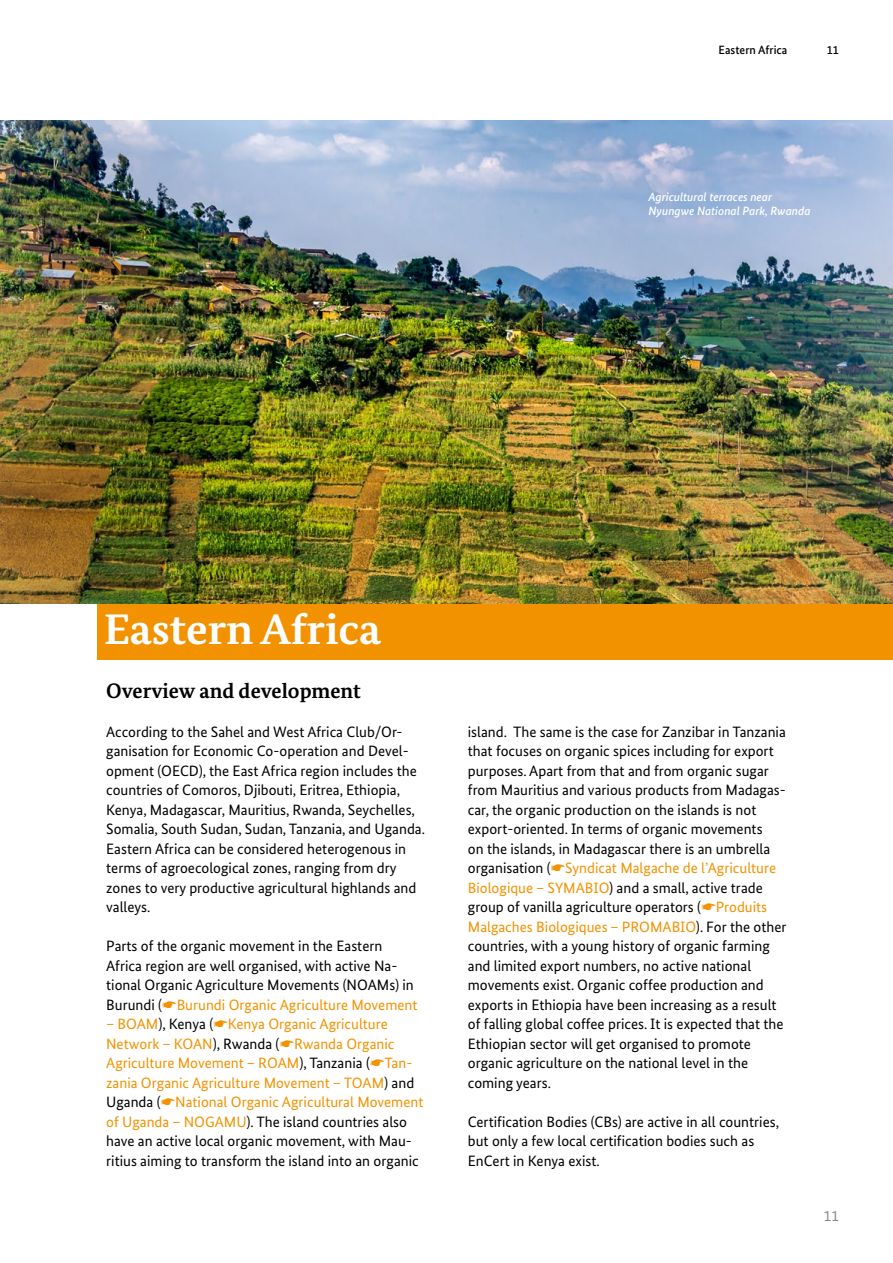
<style>
.page{position:relative;width:893px;height:1263px;background:#fff}
.page>*{position:absolute;margin:0;border:0;box-sizing:border-box;transform-origin:0 0}
.Einf__Abs{font:700 42.75px "Bundes Serif";color:#fff;scale:1.05 1}
.Fließtext{font:700 21px "Bundes Serif";color:#000}
.Fließtext-2{font:15px/19.5px "Bundes Sans";color:#000}
.Fließtext-3{font:15px/19.5px "Bundes Sans";color:#f39200}
.t1{font:15px "Bundes Sans";color:#878787}
.Fließtext-4{font:italic 500 12px/14.4px "Bundes Sans";color:#fff}
.Einf__Abs-2{font:500 12px "Bundes Sans";color:#000}
.s1{color:#f39200}
.s2{color:#000}
</style>
<div class="page">
<div style="left:98px;top:593px;width:795px;height:66px;background:#f39200"></div>
<img style="left:0;top:120px;width:893px;height:484px">
<p class="Einf__Abs-2" style="left:719px;top:43px;width:70px">Eastern Africa</p>
<p class="Einf__Abs-2" style="left:827px;top:43px;width:13px">11</p>
<p class="Fließtext-4" style="left:648px;top:189px;width:164px">Agricultural terraces near<br>Nyungwe National Park, Rwanda</p>
<p class="Einf__Abs" style="left:104px;top:603px;width:265px">Eastern Africa</p>
<p class="Fließtext" style="left:106px;top:677px;width:256px">Overview and development</p>
<p class="Fließtext-2" style="left:106px;top:721px;width:320px">According to the Sahel and West Africa Club/Or&shy;ganisation for Economic Co-operation and Devel&shy;opment (OECD), the East Africa region includes the countries of Comoros, Djibouti, Eritrea, Ethiopia, Kenya, Madagascar, Mauritius, Rwanda, Seychelles, Somalia, South Sudan, Sudan, Tanzania, and Uganda.<br>Eastern Africa can be considered heterogenous in terms of agroecological zones, ranging from dry zones to very productive agricultural highlands and valleys.</p>
<p class="Fließtext-2" style="left:106px;top:936px;width:313px">Parts of the organic movement in the Eastern Africa region are well organised, with active Na&shy;tional Organic Agriculture Movements (NOAMs) in Burundi (<span class="s1">☛Burundi Organic Agriculture Movement</span></p>
<p class="Fließtext-3" style="left:106px;top:1014px;width:319px">– BOAM<span class="s2">), Kenya (</span>☛Kenya Organic Agriculture Network – KOAN<span class="s2">), Rwanda (</span>☛Rwanda Organic Agriculture Movement – ROAM<span class="s2">), Tanzania (</span>☛Tan&shy;zania Organic Agriculture Movement – TOAM<span class="s2">) and Uganda (</span>☛National Organic Agricultural Movement of Uganda – NOGAMU<span class="s2">). The island countries also have an active local organic movement, with Mau&shy;ritius aiming to transform the island into an organic</span></p>
<p class="Fließtext-2" style="left:468px;top:721px;width:320px">island. The same is the case for Zanzibar in Tanzania that focuses on organic spices including for export purposes. Apart from that and from organic sugar from Mauritius and various products from Madagas&shy;car, the organic production on the islands is not export-oriented. In terms of organic movements<br>on the islands, in Madagascar there is an umbrella organisation (<span class="s1">☛Syndicat Malgache de l’Agriculture Biologique – SYMABIO</span>) and a small, active trade group of vanilla agriculture operators (<span class="s1">☛Produits Malgaches Biologiques – PROMABIO</span>). For the other countries, with a young history of organic farming and limited export numbers, no active national movements exist. Organic coffee production and exports in Ethiopia have been increasing as a result of falling global coffee prices. It is expected that the Ethiopian sector will get organised to promote organic agriculture on the national level in the coming years.</p>
<p class="Fließtext-2" style="left:468px;top:1111px;width:313px">Certification Bodies (CBs) are active in all countries, but only a few local certification bodies such as<br>EnCert in Kenya exist.</p>
<p class="t1" style="left:824px;top:1206px;width:16px">11</p>
</div>
